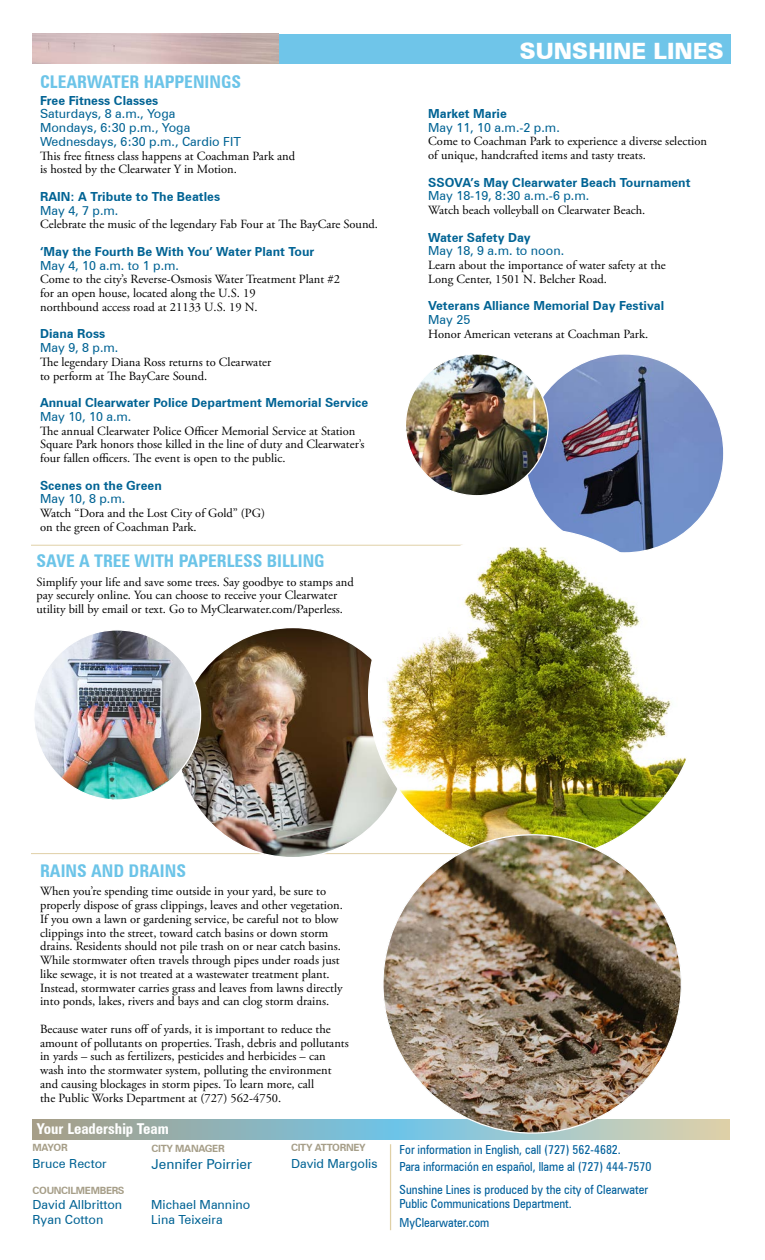
<style>
.page{position:relative;width:765px;height:1260px;background:#fff}
.page>*{position:absolute;margin:0;border:0;box-sizing:border-box;transform-origin:0 0}
.t1{font:900 22.5px "Zurich BT";color:#fff}
.t2{font:700 condensed 17.5px "Zurich BT";color:#6cc4e8}
.t3{font:700 condensed 15px "Zurich BT";color:#fff}
.t4{font:13.75px "Zurich BT";color:#006394}
.t5{font:12.5px/13.8px "Adobe Garamond Pro";color:#000}
.t6{font:12.5px "Zurich BT";color:#006394}
.t7{font:700 12.5px "Zurich BT";color:#006394}
.t8{font:condensed 12.5px/13.8px "Zurich BT";color:#00609c}
.t9{font:700 10px "Zurich BT";letter-spacing:-.03em;color:#a69e88}
</style>
<div class="page">
<div style="left:32px;top:34px;width:699px;height:30px;background:#6fc5e9"></div>
<img style="left:32px;top:34px;width:246px;height:30px">
<svg style="left:32px;top:1120px;width:697px;height:19px;background:#9bbcbd"></svg>
<hr style="left:31px;top:853px;width:529px;height:1px;background:#e0d0a6">
<hr style="left:31px;top:545px;width:570px;height:1px;background:#e0d0a6">
<img style="left:178px;top:628px;width:230px;height:230px;border-radius:115px">
<img style="left:525px;top:354px;width:199px;height:199px;border-radius:99px">
<img style="left:35px;top:631px;width:166px;height:169px">
<img style="left:369px;top:529px;width:331px;height:331px;border-radius:166px">
<img style="left:407px;top:355px;width:141px;height:141px">
<img style="left:383px;top:835px;width:298px;height:298px;border-radius:149px">
<hr style="left:390px;top:1144px;width:1px;height:86px;background:#e0d0a6">
<p class="t2" style="left:40px;top:72px;width:202px">CLEARWATER HAPPENINGS</p>
<p class="t7" style="left:40px;top:92px;width:120px">Free Fitness Classes</p>
<p class="t6" style="left:40px;top:106px;width:137px">Saturdays, 8 a.m., Yoga</p>
<p class="t6" style="left:40px;top:120px;width:152px">Mondays, 6:30 p.m., Yoga</p>
<p class="t6" style="left:40px;top:134px;width:202px">Wednesdays, 6:30 p.m., Cardio FIT</p>
<p class="t5" style="left:40px;top:149px;width:257px">This free fitness class happens at Coachman Park and is hosted by the Clearwater Y in Motion.</p>
<p class="t7" style="left:40px;top:189px;width:182px">RAIN: A Tribute to The Beatles</p>
<p class="t6" style="left:40px;top:202px;width:80px">May 4, 7 p.m.</p>
<p class="t5" style="left:40px;top:218px;width:339px">Celebrate the music of the legendary Fab Four at The BayCare Sound.</p>
<p class="t7" style="left:40px;top:244px;width:276px">‘May the Fourth Be With You’ Water Plant Tour</p>
<p class="t6" style="left:40px;top:257px;width:140px">May 4, 10 a.m. to 1 p.m.</p>
<p class="t5" style="left:40px;top:273px;width:301px">Come to the city’s Reverse-Osmosis Water Treatment Plant #2 for an open house, located along the U.S. 19<br>northbound access road at 21133 U.S. 19 N.</p>
<p class="t7" style="left:40px;top:326px;width:67px">Diana Ross</p>
<p class="t6" style="left:40px;top:340px;width:80px">May 9, 8 p.m.</p>
<p class="t5" style="left:40px;top:355px;width:233px">The legendary Diana Ross returns to Clearwater to perform at The BayCare Sound.</p>
<p class="t7" style="left:40px;top:395px;width:330px">Annual Clearwater Police Department Memorial Service</p>
<p class="t6" style="left:40px;top:409px;width:93px">May 10, 10 a.m.</p>
<p class="t5" style="left:40px;top:424px;width:326px">The annual Clearwater Police Officer Memorial Service at Station<br>Square Park honors those killed in the line of duty and Clearwater’s four fallen officers. The event is open to the public.</p>
<p class="t7" style="left:40px;top:477px;width:123px">Scenes on the Green</p>
<p class="t6" style="left:40px;top:491px;width:87px">May 10, 8 p.m.</p>
<p class="t5" style="left:40px;top:507px;width:227px">Watch “Dora and the Lost City of Gold” (PG) on the green of Coachman Park.</p>
<p class="t2" style="left:37px;top:551px;width:290px">SAVE A TREE WITH PAPERLESS BILLING</p>
<p class="t5" style="left:37px;top:575px;width:319px">Simplify your life and save some trees. Say goodbye to stamps and pay securely online. You can choose to receive your Clearwater utility bill by email or text. Go to MyClearwater.com/Paperless.</p>
<p class="t1" style="left:520px;top:37px;width:205px">SUNSHINE LINES</p>
<p class="t7" style="left:428px;top:106px;width:80px">Market Marie</p>
<p class="t6" style="left:428px;top:120px;width:133px">May 11, 10 a.m.-2 p.m.</p>
<p class="t5" style="left:428px;top:135px;width:280px">Come to Coachman Park to experience a diverse selection of unique, handcrafted items and tasty treats.</p>
<p class="t7" style="left:428px;top:175px;width:264px">SSOVA’s May Clearwater Beach Tournament</p>
<p class="t6" style="left:428px;top:188px;width:163px">May 18-19, 8:30 a.m.-6 p.m.</p>
<p class="t5" style="left:428px;top:204px;width:219px">Watch beach volleyball on Clearwater Beach.</p>
<p class="t7" style="left:428px;top:230px;width:104px">Water Safety Day</p>
<p class="t6" style="left:428px;top:243px;width:137px">May 18, 9 a.m. to noon.</p>
<p class="t5" style="left:428px;top:259px;width:239px">Learn about the importance of water safety at the<br>Long Center, 1501 N. Belcher Road.</p>
<p class="t7" style="left:428px;top:298px;width:238px">Veterans Alliance Memorial Day Festival</p>
<p class="t6" style="left:428px;top:312px;width:44px">May 25</p>
<p class="t5" style="left:428px;top:327px;width:221px">Honor American veterans at Coachman Park.</p>
<p class="t2" style="left:40px;top:860px;width:147px">RAINS AND DRAINS</p>
<p class="t5" style="left:40px;top:885px;width:304px">When you’re spending time outside in your yard, be sure to properly dispose of grass clippings, leaves and other vegetation.<br>If you own a lawn or gardening service, be careful not to blow clippings into the street, toward catch basins or down storm drains. Residents should not pile trash on or near catch basins.<br>While stormwater often travels through pipes under roads just like sewage, it is not treated at a wastewater treatment plant.<br>Instead, stormwater carries grass and leaves from lawns directly into ponds, lakes, rivers and bays and can clog storm drains.</p>
<p class="t5" style="left:40px;top:1022px;width:310px">Because water runs off of yards, it is important to reduce the amount of pollutants on properties. Trash, debris and pollutants in yards – such as fertilizers, pesticides and herbicides – can wash into the stormwater system, polluting the environment and causing blockages in storm pipes. To learn more, call<br>the Public Works Department at (727) 562-4750.</p>
<p class="t3" style="left:37px;top:1120px;width:133px">Your Leadership Team</p>
<p class="t9" style="left:291px;top:1141px;width:76px">CITY ATTORNEY</p>
<p class="t6" style="left:291px;top:1156px;width:88px">David Margolis</p>
<p class="t9" style="left:32px;top:1184px;width:94px">COUNCILMEMBERS</p>
<p class="t6" style="left:32px;top:1197px;width:91px">David Allbritton</p>
<p class="t6" style="left:151px;top:1197px;width:101px">Michael Mannino</p>
<p class="t6" style="left:32px;top:1212px;width:72px">Ryan Cotton</p>
<p class="t6" style="left:151px;top:1212px;width:73px">Lina Teixeira</p>
<p class="t9" style="left:32px;top:1141px;width:37px">MAYOR</p>
<p class="t6" style="left:32px;top:1156px;width:76px">Bruce Rector</p>
<p class="t9" style="left:151px;top:1142px;width:75px">CITY MANAGER</p>
<p class="t4" style="left:151px;top:1156px;width:102px">Jennifer Poirrier</p>
<p class="t8" style="left:400px;top:1143px;width:223px">For information in English, call (727) 562-4682.</p>
<p class="t8" style="left:400px;top:1160px;width:254px">Para información en español, llame al (727) 444-7570</p>
<p class="t8" style="left:400px;top:1183px;width:250px">Sunshine Lines is produced by the city of Clearwater<br>Public Communications Department.</p>
<p class="t8" style="left:400px;top:1216px;width:91px">MyClearwater.com</p>
</div>
